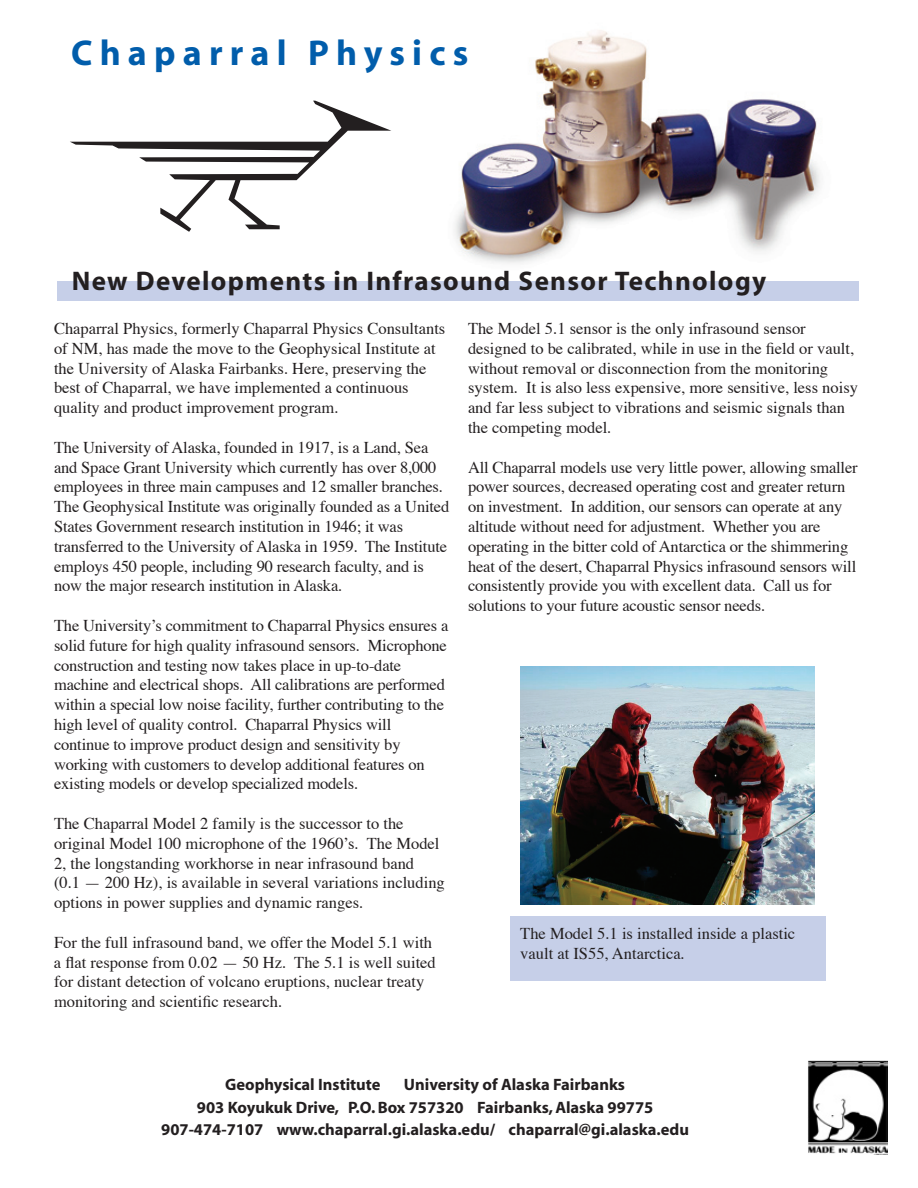
<style>
.page{position:relative;width:918px;height:1188px;background:#fff}
.page>*{position:absolute;margin:0;border:0;box-sizing:border-box;transform-origin:0 0}
.t1{font:700 36px "Myriad";letter-spacing:.2em;color:#015dab}
.t2{font:700 27px "Myriad";letter-spacing:.05em;color:#231f20}
.t3{font:16.5px/19.8px "Times";letter-spacing:-.01em;color:#231f20}
.t4{font:700 16.5px "Myriad";color:#231f20}
</style>
<div class="page">
<img style="left:454px;top:30px;width:367px;height:234px">
<img style="left:808px;top:1060px;width:79px;height:94px">
<div style="left:57px;top:281px;width:801px;height:20px;background:#c6cfe8"></div>
<svg style="left:70px;top:101px;width:321px;height:131px"></svg>
<img style="left:521px;top:666px;width:294px;height:238px">
<div style="left:510px;top:916px;width:315px;height:65px;background:#c6cfe8"></div>
<h1 class="t1" style="left:71px;top:35px;width:399px">Chaparral Physics</h1>
<h2 class="t2" style="left:72px;top:267px;width:696px">New Developments in Infrasound Sensor Technology</h2>
<p class="t3" style="left:54px;top:319px;width:393px">Chaparral Physics, formerly Chaparral Physics Consultants of NM, has made the move to the Geophysical Institute at the University of Alaska Fairbanks. Here, preserving the best of Chaparral, we have implemented a continuous quality and product improvement program.</p>
<p class="t3" style="left:54px;top:438px;width:397px">The University of Alaska, founded in 1917, is a Land, Sea and Space Grant University which currently has over 8,000 employees in three main campuses and 12 smaller branches.<br>The Geophysical Institute was originally founded as a United States Government research institution in 1946; it was transferred to the University of Alaska in 1959. The Institute employs 450 people, including 90 research faculty, and is now the major research institution in Alaska.</p>
<p class="t3" style="left:54px;top:616px;width:396px">The Universityʼs commitment to Chaparral Physics ensures a solid future for high quality infrasound sensors. Microphone construction and testing now takes place in up-to-date machine and electrical shops. All calibrations are performed within a special low noise facility, further contributing to the high level of quality control. Chaparral Physics will continue to improve product design and sensitivity by working with customers to develop additional features on existing models or develop specialized models.</p>
<p class="t3" style="left:54px;top:814px;width:392px">The Chaparral Model 2 family is the successor to the original Model 100 microphone of the 1960ʼs. The Model 2, the longstanding workhorse in near infrasound band<br>(0.1 — 200 Hz), is available in several variations including options in power supplies and dynamic ranges.</p>
<p class="t3" style="left:54px;top:933px;width:383px">For the full infrasound band, we offer the Model 5.1 with a flat response from 0.02 — 50 Hz. The 5.1 is well suited for distant detection of volcano eruptions, nuclear treaty monitoring and scientific research.</p>
<p class="t3" style="left:468px;top:319px;width:392px">The Model 5.1 sensor is the only infrasound sensor designed to be calibrated, while in use in the field or vault, without removal or disconnection from the monitoring system. It is also less expensive, more sensitive, less noisy and far less subject to vibrations and seismic signals than the competing model.</p>
<p class="t3" style="left:468px;top:458px;width:391px">All Chaparral models use very little power, allowing smaller power sources, decreased operating cost and greater return on investment. In addition, our sensors can operate at any altitude without need for adjustment. Whether you are operating in the bitter cold of Antarctica or the shimmering heat of the desert, Chaparral Physics infrasound sensors will consistently provide you with excellent data. Call us for solutions to your future acoustic sensor needs.</p>
<p class="t3" style="left:520px;top:924px;width:276px">The Model 5.1 is installed inside a plastic vault at IS55, Antarctica.</p>
<p class="t4" style="left:225px;top:1076px;width:157px">Geophysical Institute</p>
<p class="t4" style="left:404px;top:1076px;width:223px">University of Alaska Fairbanks</p>
<p class="t4" style="left:197px;top:1099px;width:458px">903 Koyukuk Drive, P.O. Box 757320 Fairbanks, Alaska 99775</p>
<p class="t4" style="left:161px;top:1121px;width:529px">907-474-7107 www.chaparral.gi.alaska.edu/ chaparral@gi.alaska.edu</p>
</div>
